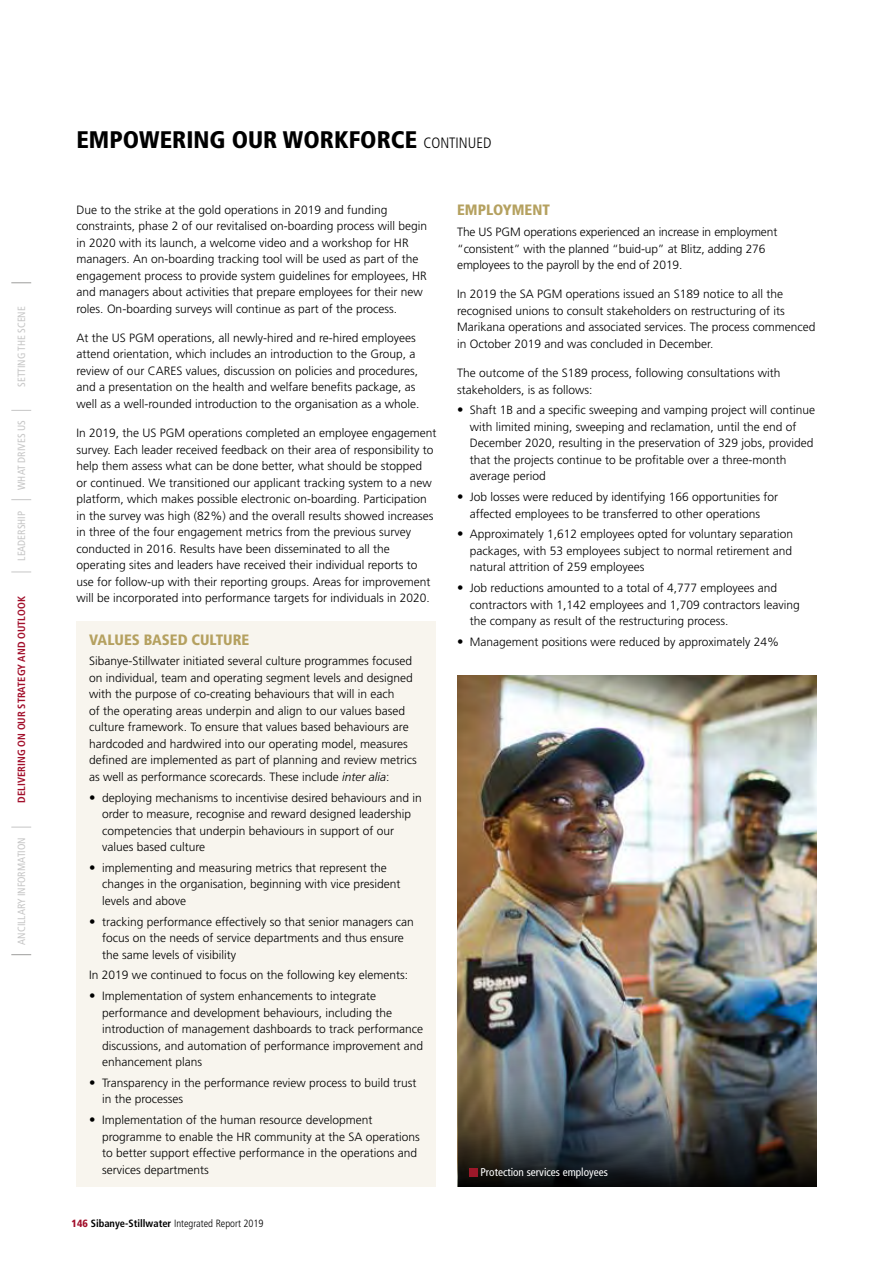
<style>
.page{position:relative;width:893px;height:1263px;background:#fff}
.page>*{position:absolute;margin:0;border:0;box-sizing:border-box;transform-origin:0 0}
.Main_heading{font:900 condensed 24px "Frutiger";color:#000}
.Heading_2{font:900 condensed 15px "Frutiger";color:#b5a160}
.Body_copy{font:300 12px/16.5px "Frutiger";color:#000}
.Body_copy_2019{font:condensed 11.25px "Frutiger";color:#fff}
.t1{font:condensed 10.5px "Frutiger";color:#c6c6c6}
.t2{font:300 condensed 10.5px "Frutiger";color:#000}
.t3{font:700 condensed 10.5px "Frutiger";color:#a20f2b}
.s1{font-weight:300;font-size:15px}
.s2{font-style:italic}
.s3{font-size:12.75px}
.s4{font-weight:900;color:#a20f2b}
.s5{font-weight:700}
</style>
<div class="page">
<svg style="left:11px;top:954px;width:20px;height:1px"></svg>
<svg style="left:11px;top:283px;width:20px;height:1px"></svg>
<svg style="left:11px;top:827px;width:20px;height:1px"></svg>
<svg style="left:11px;top:572px;width:20px;height:1px"></svg>
<svg style="left:11px;top:499px;width:20px;height:1px"></svg>
<svg style="left:11px;top:410px;width:20px;height:1px"></svg>
<div style="left:77px;top:621px;width:359px;height:565px;background:#f8f5ee"></div>
<img style="left:458px;top:675px;width:358px;height:324px">
<img style="left:458px;top:999px;width:358px;height:187px">
<div style="left:469px;top:1168px;width:9px;height:8px;background:#9c1829"></div>
<p class="t1" style="left:15px;top:387px;width:82px;rotate:-90deg">SETTING THE SCENE</p>
<p class="t1" style="left:15px;top:490px;width:71px;rotate:-90deg">WHAT DRIVES US</p>
<p class="t1" style="left:15px;top:561px;width:51px;rotate:-90deg">LEADERSHIP</p>
<p class="t3" style="left:15px;top:803px;width:208px;rotate:-90deg">DELIVERING ON OUR STRATEGY AND OUTLOOK</p>
<p class="t1" style="left:15px;top:944px;width:109px;rotate:-90deg">ANCILLARY INFORMATION</p>
<p class="Main_heading" style="left:77px;top:125px;width:416px">EMPOWERING OUR WORKFORCE <span class="s1">CONTINUED</span></p>
<p class="Body_copy" style="left:77px;top:201px;width:352px">Due to the strike at the gold operations in 2019 and funding constraints, phase 2 of our revitalised on-boarding process will begin in 2020 with its launch, a welcome video and a workshop for HR managers. An on-boarding tracking tool will be used as part of the engagement process to provide system guidelines for employees, HR and managers about activities that prepare employees for their new roles. On-boarding surveys will continue as part of the process.</p>
<p class="Body_copy" style="left:77px;top:329px;width:344px">At the US PGM operations, all newly-hired and re-hired employees attend orientation, which includes an introduction to the Group, a review of our CARES values, discussion on policies and procedures, and a presentation on the health and welfare benefits package, as well as a well-rounded introduction to the organisation as a whole.</p>
<p class="Body_copy" style="left:77px;top:425px;width:361px">In 2019, the US PGM operations completed an employee engagement survey. Each leader received feedback on their area of responsibility to help them assess what can be done better, what should be stopped<br>or continued. We transitioned our applicant tracking system to a new platform, which makes possible electronic on-boarding. Participation in the survey was high (82%) and the overall results showed increases in three of the four engagement metrics from the previous survey conducted in 2016. Results have been disseminated to all the operating sites and leaders have received their individual reports to use for follow-up with their reporting groups. Areas for improvement will be incorporated into performance targets for individuals in 2020.</p>
<p class="Heading_2" style="left:89px;top:630px;width:162px">VALUES BASED CULTURE</p>
<p class="Body_copy" style="left:89px;top:653px;width:329px">Sibanye-Stillwater initiated several culture programmes focused on individual, team and operating segment levels and designed with the purpose of co-creating behaviours that will in each<br>of the operating areas underpin and align to our values based culture framework. To ensure that values based behaviours are hardcoded and hardwired into our operating model, measures defined are implemented as part of planning and review metrics as well as performance scorecards. These include <span class="s2">inter alia</span>:</p>
<p class="Body_copy" style="left:102px;top:789px;width:321px;text-indent:-13px"><span class="s3">•</span> deploying mechanisms to incentivise desired behaviours and in order to measure, recognise and reward designed leadership competencies that underpin behaviours in support of our values based culture</p>
<p class="Body_copy" style="left:102px;top:859px;width:300px;text-indent:-13px"><span class="s3">•</span> implementing and measuring metrics that represent the changes in the organisation, beginning with vice president levels and above</p>
<p class="Body_copy" style="left:102px;top:913px;width:313px;text-indent:-13px"><span class="s3">•</span> tracking performance effectively so that senior managers can focus on the needs of service departments and thus ensure the same levels of visibility</p>
<p class="Body_copy" style="left:89px;top:967px;width:320px">In 2019 we continued to focus on the following key elements:</p>
<p class="Body_copy" style="left:102px;top:988px;width:323px;text-indent:-13px"><span class="s3">•</span> Implementation of system enhancements to integrate performance and development behaviours, including the introduction of management dashboards to track performance discussions, and automation of performance improvement and enhancement plans</p>
<p class="Body_copy" style="left:102px;top:1074px;width:316px;text-indent:-13px"><span class="s3">•</span> Transparency in the performance review process to build trust in the processes</p>
<p class="Body_copy" style="left:102px;top:1112px;width:319px;text-indent:-13px"><span class="s3">•</span> Implementation of the human resource development programme to enable the HR community at the SA operations to better support effective performance in the operations and services departments</p>
<p class="t2" style="left:72px;top:1218px;width:194px"><span class="s4">146</span> <span class="s5">Sibanye-Stillwater</span> Integrated Report 2019</p>
<p class="Heading_2" style="left:457px;top:201px;width:94px">EMPLOYMENT</p>
<p class="Body_copy" style="left:457px;top:224px;width:322px">The US PGM operations experienced an increase in employment “consistent” with the planned “buid-up” at Blitz, adding 276 employees to the payroll by the end of 2019.</p>
<p class="Body_copy" style="left:457px;top:286px;width:360px">In 2019 the SA PGM operations issued an S189 notice to all the recognised unions to consult stakeholders on restructuring of its Marikana operations and associated services. The process commenced in October 2019 and was concluded in December.</p>
<p class="Body_copy" style="left:457px;top:365px;width:325px">The outcome of the S189 process, following consultations with stakeholders, is as follows:</p>
<p class="Body_copy" style="left:470px;top:402px;width:347px;text-indent:-13px"><span class="s3">•</span> Shaft 1B and a specific sweeping and vamping project will continue with limited mining, sweeping and reclamation, until the end of December 2020, resulting in the preservation of 329 jobs, provided that the projects continue to be profitable over a three-month average period</p>
<p class="Body_copy" style="left:457px;top:489px;width:323px;text-align:center"><span class="s3">•</span> Job losses were reduced by identifying 166 opportunities for affected employees to be transferred to other operations</p>
<p class="Body_copy" style="left:470px;top:526px;width:325px;text-align:justify;text-indent:-13px"><span class="s3">•</span> Approximately 1,612 employees opted for voluntary separation packages, with 53 employees subject to normal retirement and natural attrition of 259 employees</p>
<p class="Body_copy" style="left:470px;top:580px;width:332px;text-indent:-13px"><span class="s3">•</span> Job reductions amounted to a total of 4,777 employees and contractors with 1,142 employees and 1,709 contractors leaving the company as result of the restructuring process.</p>
<p class="Body_copy" style="left:457px;top:633px;width:324px"><span class="s3">•</span> Management positions were reduced by approximately 24%</p>
<p class="Body_copy_2019" style="left:480px;top:1166px;width:129px">Protection services employees</p>
</div>
